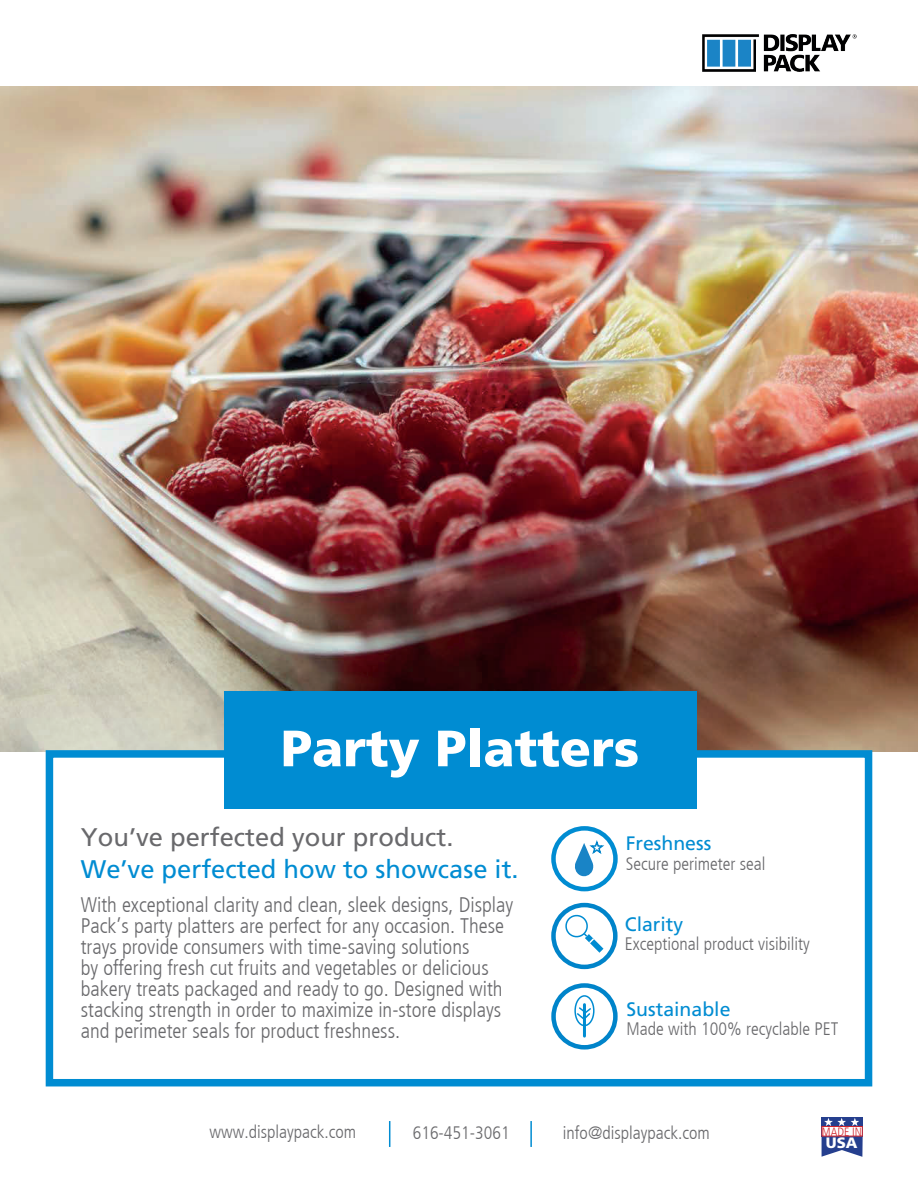
<style>
.page{position:relative;width:918px;height:1188px;background:#fff}
.page>*{position:absolute;margin:0;border:0;box-sizing:border-box;transform-origin:0 0}
.t1{font:900 51px "Frutiger";color:#fff}
.Content_Source_Sans{font:25.5px "Frutiger";color:#008cd2}
.Content_Source_Sans-2{font:25.5px "Frutiger";color:#69696c}
.Content_Source_Sans-3{font:300 condensed 21px/21px "Frutiger";color:#69696c}
.t2{font:19.5px "Frutiger";color:#008cd2}
.t3{font:300 condensed 18px "Frutiger";color:#69696c}
.t4{font:900 15px "Frutiger";color:#fff}
.t5{font:300 condensed 12px "Frutiger";color:#d1232a}
</style>
<div class="page">
<img style="left:0;top:86px;width:918px;height:666px">
<div style="left:46px;top:750px;width:826px;height:336px;border:8px solid #008cd2"></div>
<div style="left:224px;top:691px;width:472px;height:118px;background:#008cd2"></div>
<img style="left:702px;top:34px;width:154px;height:37px">
<hr style="left:530px;top:1121px;width:2px;height:26px;background:#008cd2">
<svg style="left:389px;top:1121px;width:1px;height:26px"></svg>
<div style="left:574px;top:995px;width:21px;height:31px;border:2px solid #008cd2;border-radius:50%"></div>
<hr style="left:583px;top:1005px;width:3px;height:31px;background:#008cd2">
<svg style="left:576px;top:1006px;width:16px;height:15px"></svg>
<div style="left:551px;top:983px;width:67px;height:67px;border:4px solid #0084ca;border-radius:50%"></div>
<div style="left:551px;top:903px;width:67px;height:66px;border:4px solid #0084ca;border-radius:50%"></div>
<svg style="left:563px;top:912px;width:41px;height:41px"></svg>
<div style="left:551px;top:826px;width:67px;height:65px;border:4px solid #008cd2;border-radius:50%"></div>
<svg style="left:575px;top:840px;width:29px;height:37px"></svg>
<svg style="left:822px;top:1136px;width:41px;height:21px"></svg>
<div style="left:822px;top:1117px;width:41px;height:19px;background:#253f8e"></div>
<svg style="left:824px;top:1118px;width:35px;height:8px"></svg>
<div style="left:822px;top:1126px;width:41px;height:10px;background:#fff;border:1px solid #d1232a"></div>
<p class="t1" style="left:281px;top:718px;width:360px">Party Platters</p>
<p class="Content_Source_Sans-2" style="left:81px;top:822px;width:374px">You’ve perfected your product.</p>
<p class="Content_Source_Sans" style="left:81px;top:855px;width:439px">We’ve perfected how to showcase it.</p>
<p class="Content_Source_Sans-3" style="left:81px;top:894px;width:434px">With exceptional clarity and clean, sleek designs, Display Pack’s party platters are perfect for any occasion. These trays provide consumers with time-saving solutions<br>by offering fresh cut fruits and vegetables or delicious bakery treats packaged and ready to go. Designed with stacking strength in order to maximize in-store displays and perimeter seals for product freshness.</p>
<p class="t2" style="left:626px;top:832px;width:87px">Freshness</p>
<p class="t3" style="left:626px;top:854px;width:141px">Secure perimeter seal</p>
<p class="t2" style="left:625px;top:912px;width:60px">Clarity</p>
<p class="t3" style="left:625px;top:934px;width:187px">Exceptional product visibility</p>
<p class="t2" style="left:627px;top:997px;width:106px">Sustainable</p>
<p class="t3" style="left:627px;top:1019px;width:213px">Made with 100% recyclable PET</p>
<p class="t3" style="left:210px;top:1122px;width:148px">www.displaypack.com</p>
<p class="t3" style="left:413px;top:1122px;width:99px">616-451-3061</p>
<p class="t3" style="left:563px;top:1122px;width:148px">info@displaypack.com</p>
<p class="t5" style="left:822px;top:1125px;width:42px">MADE IN</p>
<p class="t4" style="left:826px;top:1134px;width:33px">USA</p>
</div>
